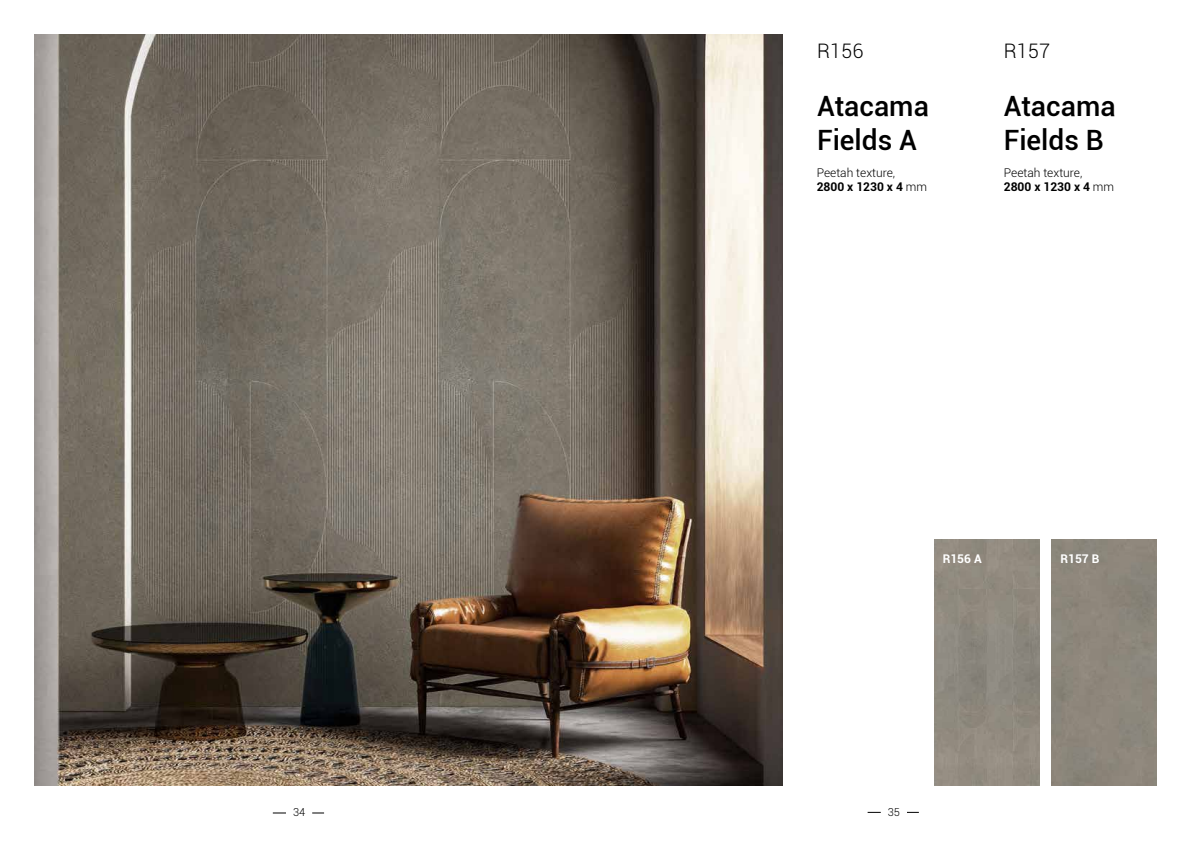
<style>
.page{position:relative;width:1191px;height:842px;background:#fff}
.page>*{position:absolute;margin:0;border:0;box-sizing:border-box;transform-origin:0 0}
.t1{font:500 28px/33.6px "Roboto";color:#000}
.t2{font:300 20px "Roboto";color:#000}
.t3{font:300 12px/14.4px "Roboto";color:#000}
.t4{font:700 12px "Roboto";color:#fff}
.t5{font:300 11px "Roboto";color:#000}
.s1{font-weight:700}
</style>
<div class="page">
<svg style="left:273px;top:813px;width:13px;height:1px"></svg>
<svg style="left:312px;top:813px;width:12px;height:1px"></svg>
<svg style="left:867px;top:812px;width:13px;height:1px"></svg>
<svg style="left:907px;top:812px;width:12px;height:1px"></svg>
<img style="left:35px;top:35px;width:747px;height:750px">
<img style="left:934px;top:540px;width:105px;height:245px">
<h2 class="t2" style="left:817px;top:37px;width:48px">R156</h2>
<h2 class="t2" style="left:1003px;top:37px;width:48px">R157</h2>
<h1 class="t1" style="left:817px;top:88px;width:113px">Atacama<br>Fields A</h1>
<h1 class="t1" style="left:1003px;top:88px;width:113px">Atacama<br>Fields B</h1>
<p class="t3" style="left:816px;top:165px;width:112px">Peetah texture,<br><span class="s1">2800 x 1230 x 4</span> mm</p>
<p class="t3" style="left:1003px;top:165px;width:112px">Peetah texture,<br><span class="s1">2800 x 1230 x 4</span> mm</p>
<p class="t4" style="left:942px;top:550px;width:40px">R156 A</p>
<p class="t4" style="left:1060px;top:550px;width:40px">R157 B</p>
<p class="t5" style="left:293px;top:805px;width:14px">34</p>
<p class="t5" style="left:887px;top:805px;width:14px">35</p>
</div>
